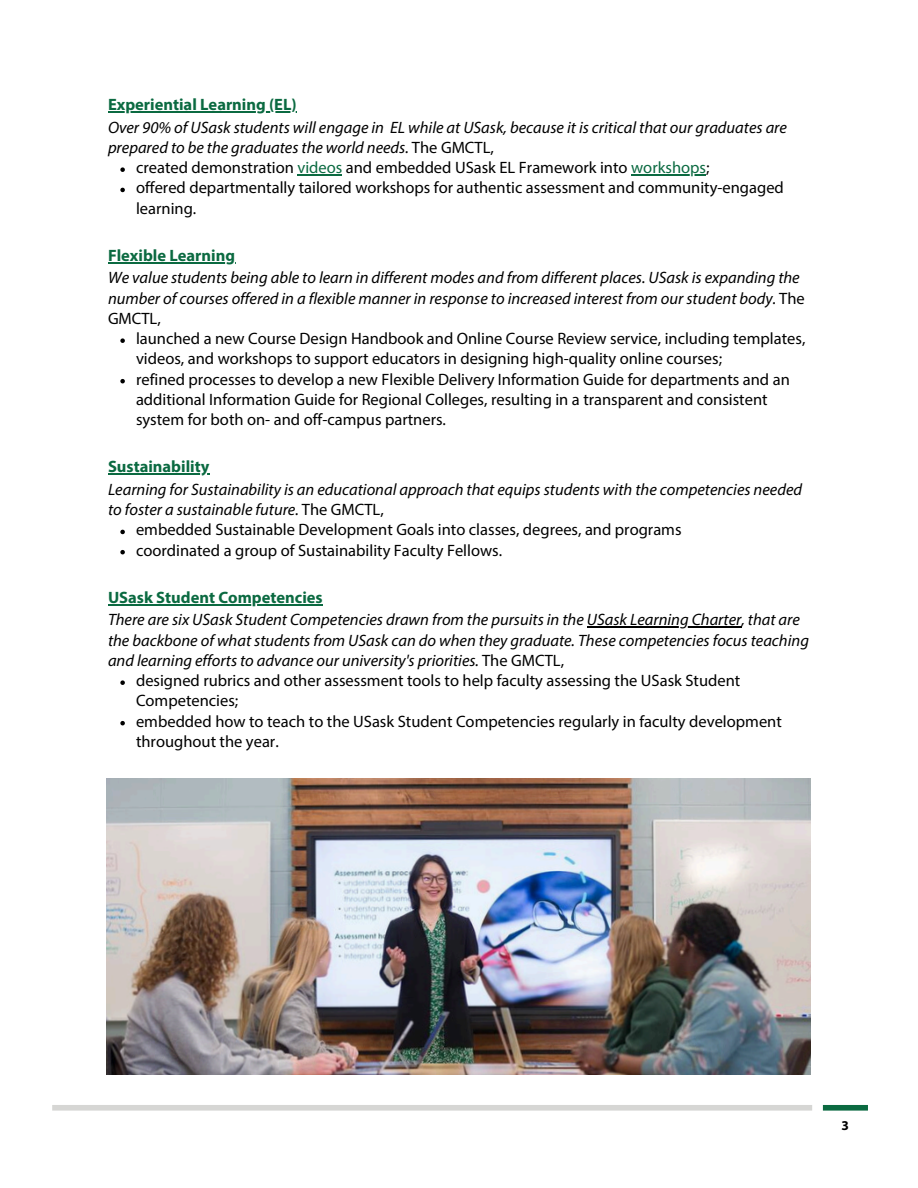
<style>
.page{position:relative;width:918px;height:1188px;background:#fff}
.page>*{position:absolute;margin:0;border:0;box-sizing:border-box;transform-origin:0 0}
.t1{font:16.5px/20.2px "Myriad Pro";color:#000}
.t2{font:italic 16.5px/22.5px "Myriad Pro";color:#000}
.t3{font:700 13.5px "Myriad Pro";color:#000}
.s1{font-weight:700;font-style:normal;color:#0b6a41}
.s2{font-style:normal}
.s3{color:#0b6a41}
</style>
<div class="page">
<img style="left:107px;top:779px;width:704px;height:295px">
<div style="left:52px;top:1105px;width:760px;height:6px;background:#d6d6d4"></div>
<div style="left:823px;top:1105px;width:45px;height:6px;background:#0b6a41"></div>
<hr style="left:108px;top:111px;width:189px;height:1px;background:#0b6a41">
<svg style="left:120px;top:167px;width:5px;height:5px"></svg>
<hr style="left:297px;top:174px;width:45px;height:1px;background:#0b6a41">
<hr style="left:631px;top:174px;width:75px;height:1px;background:#0b6a41">
<svg style="left:120px;top:188px;width:5px;height:4px"></svg>
<hr style="left:108px;top:262px;width:127px;height:1px;background:#0b6a41">
<svg style="left:120px;top:338px;width:5px;height:5px"></svg>
<svg style="left:120px;top:379px;width:5px;height:4px"></svg>
<hr style="left:108px;top:473px;width:101px;height:2px;background:#0b6a41">
<svg style="left:120px;top:530px;width:5px;height:4px"></svg>
<svg style="left:120px;top:550px;width:5px;height:4px"></svg>
<hr style="left:108px;top:604px;width:215px;height:1px;background:#0b6a41">
<hr style="left:587px;top:626px;width:154px;height:2px;background:#000">
<svg style="left:120px;top:680px;width:5px;height:5px"></svg>
<svg style="left:120px;top:721px;width:5px;height:4px"></svg>
<h1 class="t2" style="left:108px;top:95px;width:681px"><span class="s1">Experiential Learning (EL)<br></span>Over 90% of USask students will engage in EL while at USask, because it is critical that our graduates are</h1>
<h1 class="t2" style="left:108px;top:137px;width:387px">prepared to be the graduates the world needs. <span class="s2">The GMCTL,</span></h1>
<p class="t1" style="left:136px;top:159px;width:575px">created demonstration <span class="s3">videos</span> and embedded USask EL Framework into <span class="s3">workshops</span>;</p>
<p class="t1" style="left:136px;top:179px;width:649px">offered departmentally tailored workshops for authentic assessment and community-engaged learning.</p>
<h1 class="t2" style="left:108px;top:245px;width:693px"><span class="s1">Flexible Learning<br></span>We value students being able to learn in different modes and from different places. USask is expanding the</h1>
<h1 class="t2" style="left:108px;top:289px;width:698px;line-height:20.2px">number of courses offered in a flexible manner in response to increased interest from our student body. <span class="s2">The<br>GMCTL,</span></h1>
<p class="t1" style="left:136px;top:330px;width:671px">launched a new Course Design Handbook and Online Course Review service, including templates, videos, and workshops to support educators in designing high-quality online courses;</p>
<p class="t1" style="left:136px;top:370px;width:655px">refined processes to develop a new Flexible Delivery Information Guide for departments and an additional Information Guide for Regional Colleges, resulting in a transparent and consistent system for both on- and off-campus partners.</p>
<h1 class="t2" style="left:108px;top:457px;width:696px"><span class="s1">Sustainability<br></span>Learning for Sustainability is an educational approach that equips students with the competencies needed</h1>
<h1 class="t2" style="left:108px;top:500px;width:277px">to foster a sustainable future. <span class="s2">The GMCTL,</span></h1>
<p class="t1" style="left:136px;top:521px;width:547px">embedded Sustainable Development Goals into classes, degrees, and programs</p>
<p class="t1" style="left:136px;top:541px;width:368px">coordinated a group of Sustainability Faculty Fellows.</p>
<h1 class="t2" style="left:108px;top:587px;width:693px"><span class="s1">USask Student Competencies<br></span>There are six USask Student Competencies drawn from the pursuits in the USask Learning Charter, that are</h1>
<p class="t2" style="left:108px;top:630px;width:702px">the backbone of what students from USask can do when they graduate. These competencies focus teaching</p>
<p class="t2" style="left:108px;top:650px;width:458px">and learning efforts to advance our university's priorities. <span class="s2">The GMCTL,</span></p>
<p class="t1" style="left:136px;top:672px;width:606px">designed rubrics and other assessment tools to help faculty assessing the USask Student</p>
<p class="t1" style="left:136px;top:692px;width:104px">Competencies;</p>
<p class="t1" style="left:136px;top:712px;width:647px">embedded how to teach to the USask Student Competencies regularly in faculty development throughout the year.</p>
<p class="t3" style="left:842px;top:1119px;width:9px">3</p>
</div>
